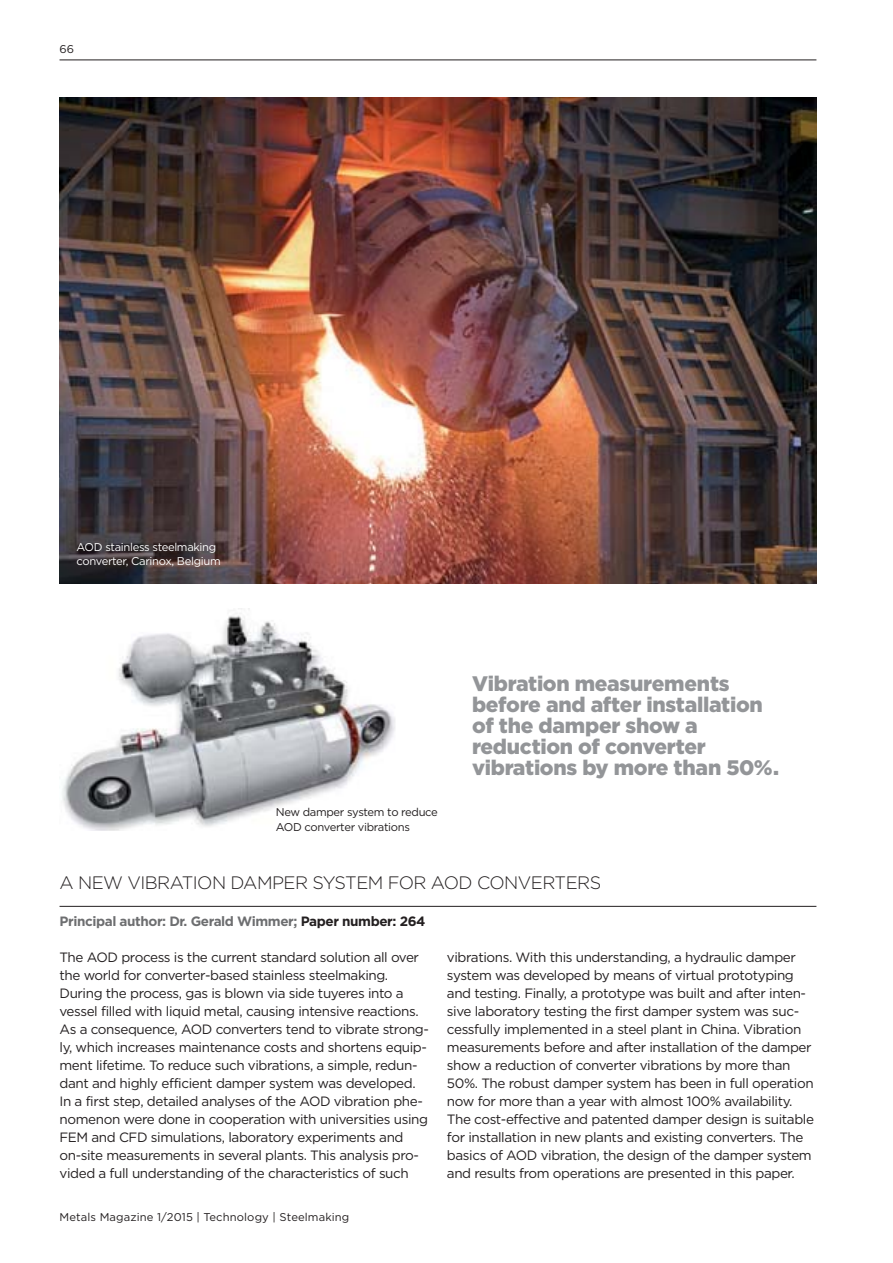
<style>
.page{position:relative;width:893px;height:1263px;background:#fff}
.page>*{position:absolute;margin:0;border:0;box-sizing:border-box;transform-origin:0 0}
.t1{font:900 21px/21px "Gotham";letter-spacing:-.015em;color:#939598}
.t2{font:300 18px "Gotham";letter-spacing:-.03em;color:#231f20}
.t3{font:13.5px/18px "Gotham";letter-spacing:-.03em;color:#231f20}
.t4{font:700 13.5px "Gotham";letter-spacing:-.03em;color:#6d6e70}
.t5{font:11.25px/14.2px "Gotham";letter-spacing:-.03em;color:#fff}
.t6{font:11.25px/14.2px "Gotham";letter-spacing:-.03em;color:#231f20}
.t7{font:11.25px "Gotham";letter-spacing:.01em;color:#231f20}
.s1{color:#231f20}
</style>
<div class="page">
<hr style="left:60px;top:60px;width:756px;height:1px;background:#231f20">
<img style="left:60px;top:98px;width:756px;height:486px">
<img style="left:62px;top:613px;width:333px;height:218px">
<hr style="left:60px;top:906px;width:756px;height:1px;background:#231f20">
<p class="t6" style="left:60px;top:43px;width:16px">66</p>
<p class="t5" style="left:77px;top:541px;width:146px">AOD stainless steelmaking converter, Carinox, Belgium</p>
<p class="t6" style="left:276px;top:806px;width:164px">New damper system to reduce<br>AOD converter vibrations</p>
<h1 class="t1" style="left:472px;top:674px;width:308px">Vibration measurements before and after installation of the damper show a reduction of converter vibrations by more than 50%.</h1>
<h2 class="t2" style="left:60px;top:874px;width:543px">A NEW VIBRATION DAMPER SYSTEM FOR AOD CONVERTERS</h2>
<p class="t4" style="left:60px;top:915px;width:368px">Principal author: Dr. Gerald Wimmer; <span class="s1">Paper number: 264</span></p>
<p class="t3" style="left:60px;top:949px;width:371px">The AOD process is the current standard solution all over the world for converter-based stainless steelmaking.<br>During the process, gas is blown via side tuyeres into a vessel filled with liquid metal, causing intensive reactions.<br>As a consequence, AOD converters tend to vibrate strong&shy;ly, which increases maintenance costs and shortens equip&shy;ment lifetime. To reduce such vibrations, a simple, redun&shy;dant and highly efficient damper system was developed.<br>In a first step, detailed analyses of the AOD vibration phe&shy;nomenon were done in cooperation with universities using FEM and CFD simulations, laboratory experiments and on-site measurements in several plants. This analysis pro&shy;vided a full understanding of the characteristics of such</p>
<p class="t3" style="left:447px;top:949px;width:369px">vibrations. With this understanding, a hydraulic damper system was developed by means of virtual prototyping and testing. Finally, a prototype was built and after inten&shy;sive laboratory testing the first damper system was suc&shy;cessfully implemented in a steel plant in China. Vibration measurements before and after installation of the damper show a reduction of converter vibrations by more than 50%. The robust damper system has been in full operation now for more than a year with almost 100% availability.<br>The cost-effective and patented damper design is suitable for installation in new plants and existing converters. The basics of AOD vibration, the design of the damper system and results from operations are presented in this paper.</p>
<p class="t7" style="left:60px;top:1212px;width:291px">Metals Magazine 1/2015 | Technology | Steelmaking</p>
</div>
